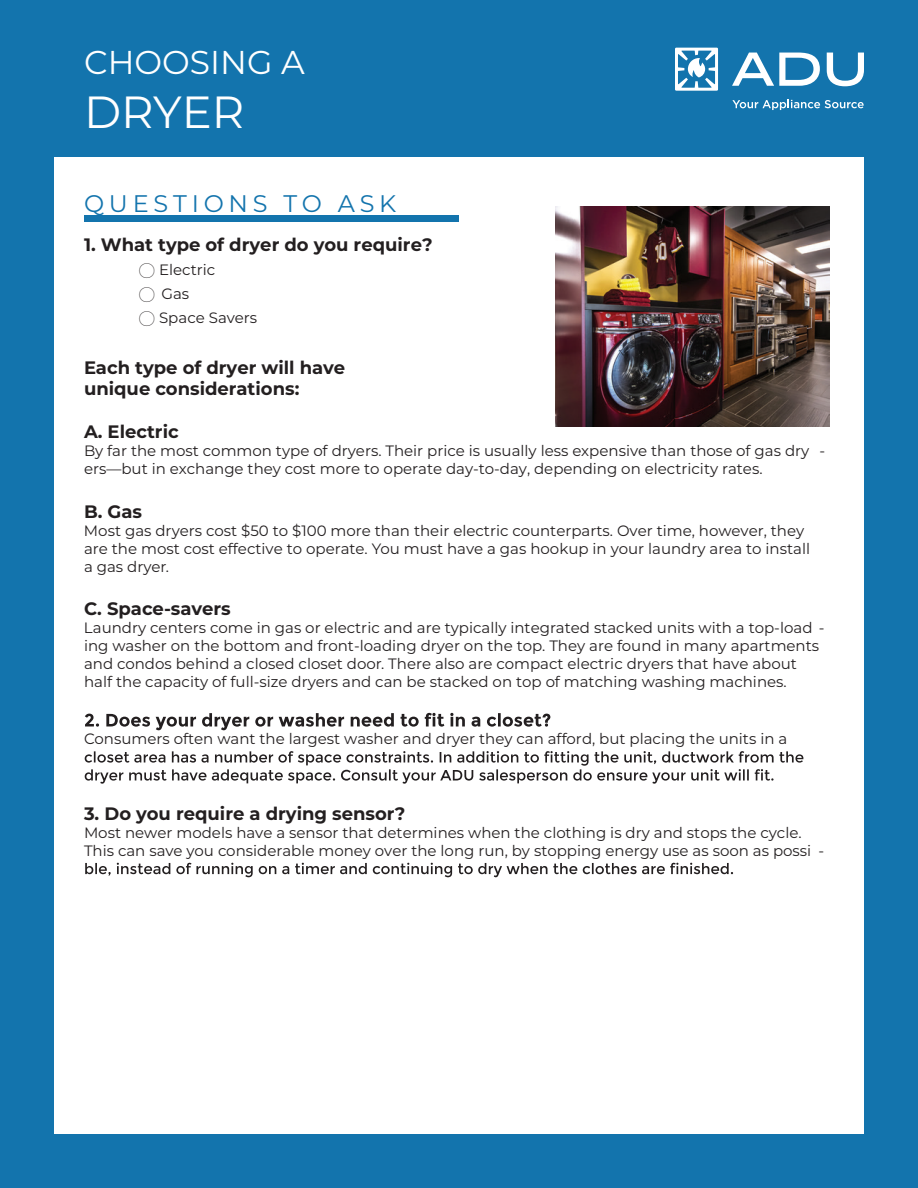
<style>
.page{position:relative;width:918px;height:1188px;background:#1374ad}
.page>*{position:absolute;margin:0;border:0;box-sizing:border-box;transform-origin:0 0}
.t1{font:45px "Montserrat";color:#fff}
.t2{font:33px "Montserrat";color:#fff}
.t3{font:24px "Montserrat";letter-spacing:.2em;color:#1374ad}
.t4{font:700 18px/21.6px "Montserrat";color:#231f20}
.t5{font:15px/18px "Montserrat";color:#231f20}
.s1{font-weight:100;font-size:21px}
</style>
<div class="page">
<div style="left:54px;top:158px;width:810px;height:976px;background:#fff"></div>
<svg style="left:85px;top:713px;width:465px;height:17px"></svg>
<svg style="left:85px;top:751px;width:718px;height:33px"></svg>
<svg style="left:85px;top:863px;width:648px;height:14px"></svg>
<div style="left:84px;top:216px;width:375px;height:6px;background:#1374ad"></div>
<img style="left:555px;top:206px;width:275px;height:220px">
<svg style="left:732px;top:100px;width:132px;height:10px"></svg>
<svg style="left:732px;top:53px;width:88px;height:33px"></svg>
<svg style="left:827px;top:53px;width:37px;height:33px"></svg>
<svg style="left:675px;top:48px;width:43px;height:43px"></svg>
<p class="t2" style="left:84px;top:39px;width:222px">CHOOSING A</p>
<p class="t1" style="left:84px;top:81px;width:162px">DRYER</p>
<p class="t3" style="left:84px;top:187px;width:314px">QUESTIONS TO ASK</p>
<p class="t4" style="left:84px;top:233px;width:350px">1. What type of dryer do you require?</p>
<p class="t5" style="left:138px;top:257px;width:121px;line-height:24px"><span class="s1">O</span> Electric<br><span class="s1">O</span> Gas<br><span class="s1">O</span> Space Savers</p>
<p class="t4" style="left:84px;top:356px;width:263px">Each type of dryer will have unique considerations:</p>
<p class="t4" style="left:84px;top:420px;width:96px">A. Electric</p>
<p class="t5" style="left:84px;top:442px;width:743px">By far the most common type of dryers. Their price is usually less expensive than those of gas dry - ers—but in exchange they cost more to operate day-to-day, depending on electricity rates.</p>
<p class="t4" style="left:84px;top:500px;width:60px">B. Gas</p>
<p class="t5" style="left:84px;top:521px;width:728px">Most gas dryers cost $50 to $100 more than their electric counterparts. Over time, however, they are the most cost effective to operate. You must have a gas hookup in your laundry area to install a gas dryer.</p>
<p class="t4" style="left:84px;top:597px;width:148px">C. Space-savers</p>
<p class="t5" style="left:84px;top:618px;width:742px">Laundry centers come in gas or electric and are typically integrated stacked units with a top-load - ing washer on the bottom and front-loading dryer on the top. They are found in many apartments and condos behind a closed closet door. There also are compact electric dryers that have about half the capacity of full-size dryers and can be stacked on top of matching washing machines.</p>
<p class="t5" style="left:84px;top:730px;width:705px">Consumers often want the largest washer and dryer they can afford, but placing the units in a</p>
<p class="t4" style="left:84px;top:802px;width:323px">3. Do you require a drying sensor?</p>
<p class="t5" style="left:84px;top:823px;width:742px">Most newer models have a sensor that determines when the clothing is dry and stops the cycle.<br>This can save you considerable money over the long run, by stopping energy use as soon as possi -</p>
</div>
